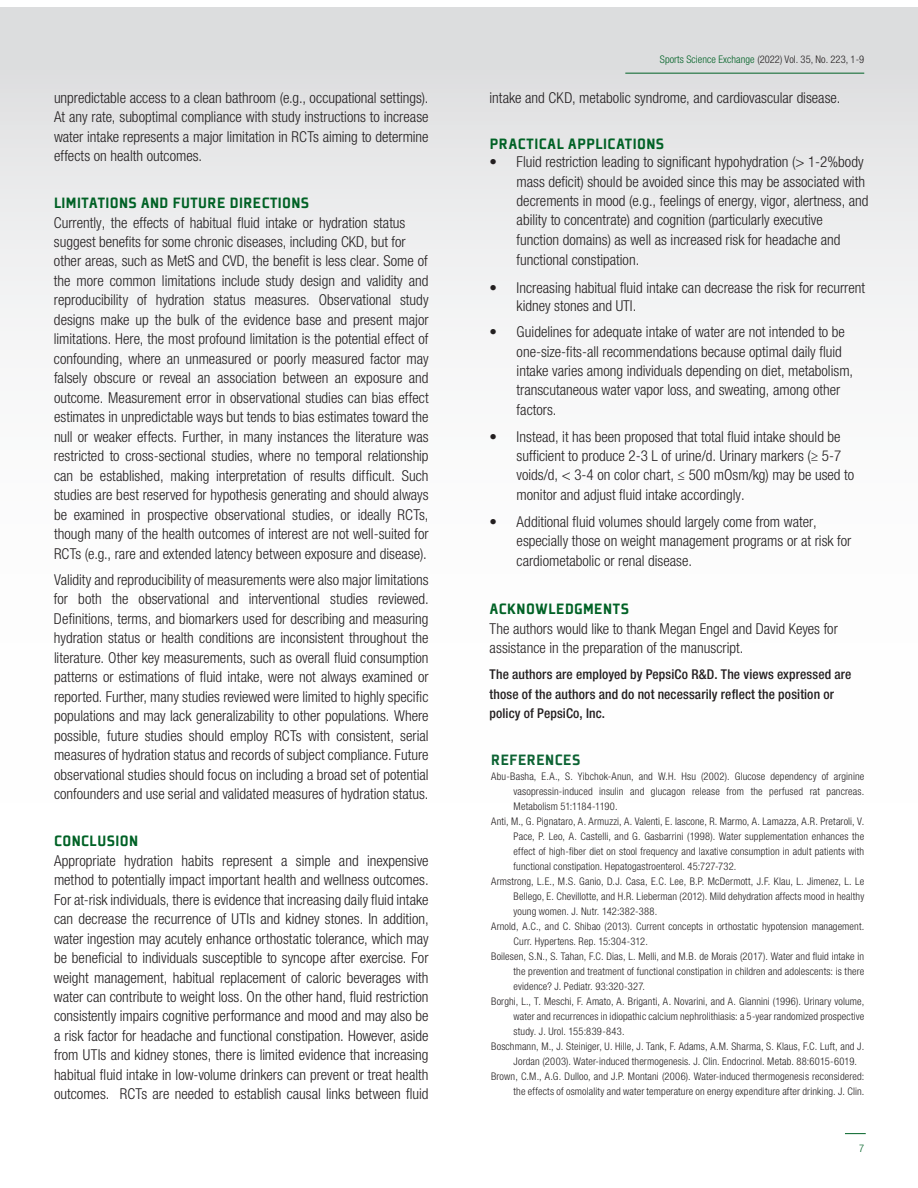
<style>
.page{position:relative;width:918px;height:1188px;background:#fff}
.page>*{position:absolute;margin:0;border:0;box-sizing:border-box;transform-origin:0 0}
.REFERENCES{font:900 16.5px "Plexes Pro";letter-spacing:.025em;color:#016226}
.REFERENCES-2{font:900 16.5px "Plexes Pro";letter-spacing:.025em;color:#0c6333}
.REFERENCES-3{font:300 condensed 15px/19.5px "Helvetica Neue LT Std";color:#231f20}
.REFERENCES-4{font:500 condensed 13.5px/19.5px "Helvetica Neue LT Std";letter-spacing:.01em;color:#231f20}
.REFERENCES-5{font:300 condensed 10.5px/15px "Helvetica Neue LT Std";letter-spacing:.015em;color:#231f20;text-align:justify}
.t1{font:300 condensed 10.5px "Helvetica Neue LT Std";color:#016226}
.s1{font-family:"Helvetica Neue LT 47 Lt Cn";font-weight:400;font-stretch:normal}
.s2{color:#016226}
</style>
<div class="page">
<div style="left:0;top:8px;width:918px;height:1180px;background:linear-gradient(to bottom,#e7e8e9,#fff)"></div>
<hr style="left:625px;top:73px;width:239px;height:1px;background:#016226">
<svg style="left:845px;top:1133px;width:21px;height:1px"></svg>
<p class="REFERENCES-3" style="left:54px;top:87px;width:376px;text-align:justify">unpredictable access to a clean bathroom (e.g., occupational settings).<br>At any rate, suboptimal compliance with study instructions to increase water intake represents a major limitation in RCTs aiming to determine effects on health outcomes.</p>
<p class="REFERENCES" style="left:54px;top:193px;width:257px">LIMITATIONS AND FUTURE DIRECTIONS</p>
<p class="REFERENCES-3" style="left:54px;top:212px;width:376px">Currently, the effects of habitual fluid intake or hydration status suggest benefit<span class="s1">s</span> for some chronic diseases, including CKD, but for other areas, such as MetS and CVD, the benefit is less clear. Some of the more common limitations include study design and validity and reproducibility of hydration status measures. Observational study designs make up the bulk of the evidence base and present major limitations. Here, the most profound limitation is the potential effect of confounding, where an unmeasured or poorly measured factor may falsely obscure or reveal an association between an exposure and outcome. Measurement error in observational studies can bias effect estimates in unpredictable ways but tends to bias estimates toward the null or weaker effects. Further, in many instances the literature was restricted to cross-sectional studies, where no temporal relationship can be established, making interpretation of results difficult. Such studies are best reserved for hypothesis generating and should always be examined in prospective observational studies, or ideally RCTs, though many of the health outcomes of interest are not well-suited for RCTs (e.g., rare and extended latency between exposure and disease).</p>
<p class="REFERENCES-3" style="left:54px;top:570px;width:376px;text-align:justify">Validity and reproducibility of measurements were also major limitations for both the observational and interventional studies reviewed.<br>Definitions, terms, and biomarkers used for describing and measuring hydration status or health conditions are inconsistent throughout the literature. Other key measurements, such as overall fluid consumption patterns or estimations of fluid intake, were not always examined or reported. Further, many studies reviewed were limited to highly specific populations and may lack generalizability to other populations. Where possible, future studies should employ RCTs with consistent, serial measures of hydration status and records of subject compliance. Future observational studies should focus on including a broad set of potential confounders and use serial and validated measures of hydration status.</p>
<p class="REFERENCES" style="left:54px;top:831px;width:85px">CONCLUSION</p>
<p class="REFERENCES-3" style="left:54px;top:851px;width:376px;text-align:justify">Appropriate hydration habits represent a simple and inexpensive method to potentially impact important health and wellness outcomes.<br>For at-risk individuals, there is evidence that increasing daily fluid intake can decrease the recurrence of UTIs and kidney stones. In addition, water ingestion may acutely enhance orthostatic tolerance, which may be beneficial to individuals susceptible to syncope after exercise. For weight management, habitual replacement of caloric beverages with water can contribute to weight loss. On the other hand, fluid restriction consistently impairs cognitive performance and mood and may also be a risk factor for headache and functional constipation. However, aside from UTIs and kidney stones, there is limited evidence that increasing habitual fluid intake in low-volume drinkers can prevent or treat health outcomes. RCTs are needed to establish causal links between fluid</p>
<p class="REFERENCES-5" style="left:660px;top:52px;width:206px"><span class="s2">Sports Science Exchange</span> (2022) Vol. 35, No. 223, 1-9</p>
<p class="REFERENCES-3" style="left:490px;top:87px;width:352px">intake and CKD, metabolic syndrome, and cardiovascular disease.</p>
<p class="REFERENCES" style="left:490px;top:134px;width:176px">PRACTICAL APPLICATIONS</p>
<p class="REFERENCES-3" style="left:517px;top:152px;width:353px;text-indent:-27px">• Fluid restriction leading to significant hypohydration (&gt; 1-2%body mass deficit) should be avoided since this may be associated with decrements in mood (e.g., feelings of energy, vigor, alertness, and ability to concentrate) and cognition (particularly executive function domains) as well as increased risk for headache and functional constipation.</p>
<p class="REFERENCES-3" style="left:517px;top:279px;width:350px;line-height:17.9px;text-indent:-27px">• Increasing habitual fluid intake can decrease the risk for recurrent kidney stones and UTI.</p>
<p class="REFERENCES-3" style="left:517px;top:322px;width:338px;text-indent:-27px">• Guidelines for adequate intake of water are not intended to be one-size-fits-all recommendations because optimal daily fluid intake varies among individuals depending on diet, metabolism, transcutaneous water vapor loss, and sweating, among other factors.</p>
<p class="REFERENCES-3" style="left:517px;top:427px;width:339px;text-indent:-27px">• Instead, it has been proposed that total fluid intake should be sufficient to produce 2-3 L of urine/d. Urinary markers (≥ 5-7 voids/d, &lt; 3-4 on color chart, ≤ 500 mOsm/kg) may be used to monitor and adjust fluid intake accordingly.</p>
<p class="REFERENCES-3" style="left:517px;top:512px;width:336px;text-indent:-27px">• Additional fluid volumes should largely come from water, especially those on weight management programs or at risk for cardiometabolic or renal disease.</p>
<p class="REFERENCES" style="left:490px;top:599px;width:141px">ACKNOWLEDGMENTS</p>
<p class="REFERENCES-3" style="left:490px;top:618px;width:350px">The authors would like to thank Megan Engel and David Keyes for assistance in the preparation of the manuscript.</p>
<p class="REFERENCES-4" style="left:490px;top:665px;width:363px">The authors are employed by PepsiCo R&amp;D. The views expressed are those of the authors and do not necessarily reflect the position or policy of PepsiCo, Inc.</p>
<p class="REFERENCES-2" style="left:491px;top:750px;width:91px">REFERENCES</p>
<p class="REFERENCES-5" style="left:514px;top:768px;width:352px;text-indent:-23px">Abu-Basha, E.A., S. Yibchok-Anun, and W.H. Hsu (2002). Glucose dependency of arginine vasopressin-induced insulin and glucagon release from the perfused rat pancreas.<br>Metabolism 51:1184-1190.</p>
<p class="REFERENCES-5" style="left:514px;top:813px;width:352px;text-indent:-23px">Anti, M., G. Pignataro, A. Armuzzi, A. Valenti, E. Iascone, R. Marmo, A. Lamazza, A.R. Pretaroli, V.<br>Pace, P. Leo, A. Castelli, and G. Gasbarrini (1998). Water supplementation enhances the effect of high-fiber diet on stool frequency and laxative consumption in adult patients with functional constipation. Hepatogastroenterol. 45:727-732.</p>
<p class="REFERENCES-5" style="left:514px;top:873px;width:352px;text-indent:-23px">Armstrong, L.E., M.S. Ganio, D.J. Casa, E.C. Lee, B.P. McDermott, J.F. Klau, L. Jimenez, L. Le Bellego, E. Chevillotte, and H.R. Lieberman (2012). Mild dehydration affects mood in healthy young women. J. Nutr. 142:382-388.</p>
<p class="REFERENCES-5" style="left:514px;top:919px;width:352px;text-indent:-23px">Arnold, A.C., and C. Shibao (2013). Current concepts in orthostatic hypotension management.<br>Curr. Hypertens. Rep. 15:304-312.</p>
<p class="REFERENCES-5" style="left:514px;top:949px;width:352px;text-indent:-23px">Boilesen, S.N., S. Tahan, F.C. Dias, L. Melli, and M.B. de Morais (2017). Water and fluid intake in the prevention and treatment of functional constipation in children and adolescents: is there evidence? J. Pediatr. 93:320-327.</p>
<p class="REFERENCES-5" style="left:514px;top:994px;width:352px;text-indent:-23px">Borghi, L., T. Meschi, F. Amato, A. Briganti, A. Novarini, and A. Giannini (1996). Urinary volume, water and recurrences in idiopathic calcium nephrolithiasis: a 5-year randomized prospective study. J. Urol. 155:839-843.</p>
<p class="REFERENCES-5" style="left:514px;top:1039px;width:352px;text-indent:-23px">Boschmann, M., J. Steiniger, U. Hille, J. Tank, F. Adams, A.M. Sharma, S. Klaus, F.C. Luft, and J.<br>Jordan (2003). Water-induced thermogenesis. J. Clin. Endocrinol. Metab. 88:6015-6019.</p>
<p class="REFERENCES-5" style="left:491px;top:1069px;width:375px;text-align:right">Brown, C.M., A.G. Dulloo, and J.P. Montani (2006). Water-induced thermogenesis reconsidered: the effects of osmolality and water temperature on energy expenditure after drinking. J. Clin.</p>
<p class="t1" style="left:859px;top:1142px;width:7px">7</p>
</div>
